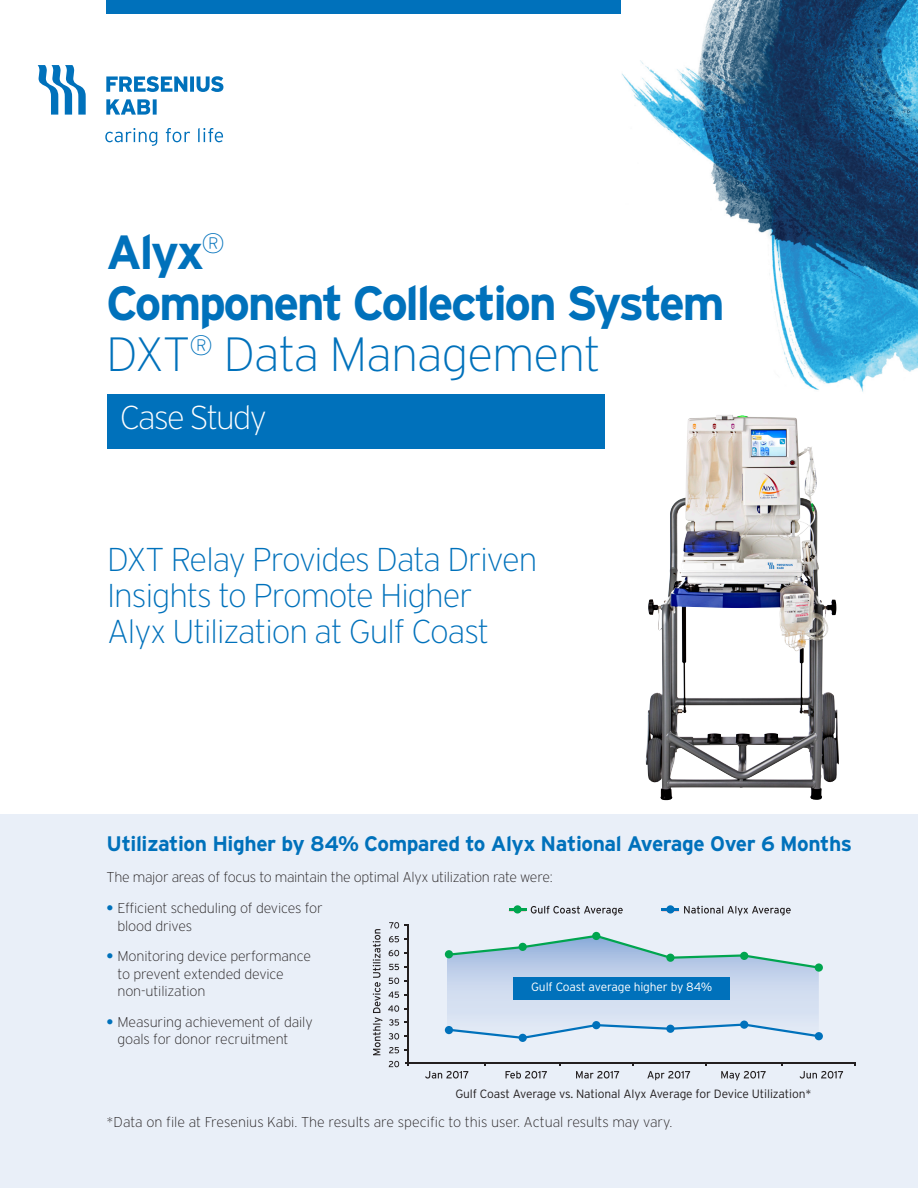
<style>
.page{position:relative;width:918px;height:1188px;background:#fff}
.page>*{position:absolute;margin:0;border:0;box-sizing:border-box;transform-origin:0 0}
.Product_Title_Front{font:700 48px/51px "Interstate";letter-spacing:-.05em;color:#0071bb}
.t1{font:200 33px/36px "Interstate";letter-spacing:-.03em;color:#0071bb}
.t2{font:200 33px "Interstate";letter-spacing:-.06em;color:#fff}
.t3{font:700 21px "Interstate";letter-spacing:-.02em;color:#0071bb}
.t4{font:200 14.25px/17.2px "Interstate";letter-spacing:-.01em;color:#231f20}
.t5{font:300 12px "Interstate";letter-spacing:-.01em;color:#231f20}
.t6{font:300 12px "Interstate";letter-spacing:-.01em;color:#fff}
.s1{font-weight:200}
.s2{font-weight:700;color:#0071bb}
</style>
<div class="page">
<svg style="left:38px;top:65px;width:48px;height:50px"></svg>
<svg style="left:106px;top:99px;width:51px;height:16px"></svg>
<svg style="left:106px;top:76px;width:117px;height:16px"></svg>
<svg style="left:105px;top:128px;width:118px;height:18px"></svg>
<div style="left:106px;top:0;width:516px;height:14px;background:#0071bb"></div>
<img style="left:622px;top:0;width:296px;height:392px">
<div style="left:0;top:814px;width:918px;height:374px;background:#e9eff8"></div>
<div style="left:107px;top:394px;width:498px;height:54px;background:#0071bb"></div>
<hr style="left:407px;top:925px;width:1px;height:141px;background:#231f20">
<hr style="left:405px;top:1062px;width:451px;height:1px;background:#231f20">
<svg style="left:425px;top:1071px;width:43px;height:8px"></svg>
<svg style="left:389px;top:922px;width:10px;height:7px"></svg>
<svg style="left:389px;top:936px;width:10px;height:6px"></svg>
<svg style="left:389px;top:950px;width:10px;height:6px"></svg>
<svg style="left:389px;top:964px;width:10px;height:6px"></svg>
<svg style="left:389px;top:978px;width:10px;height:6px"></svg>
<svg style="left:389px;top:992px;width:10px;height:6px"></svg>
<svg style="left:388px;top:1005px;width:11px;height:7px"></svg>
<svg style="left:389px;top:1019px;width:10px;height:7px"></svg>
<svg style="left:389px;top:1033px;width:10px;height:7px"></svg>
<svg style="left:389px;top:1047px;width:10px;height:6px"></svg>
<svg style="left:389px;top:1061px;width:10px;height:6px"></svg>
<svg style="left:506px;top:1071px;width:41px;height:8px"></svg>
<svg style="left:531px;top:906px;width:92px;height:9px"></svg>
<svg style="left:684px;top:906px;width:107px;height:9px"></svg>
<svg style="left:373px;top:929px;width:9px;height:126px"></svg>
<svg style="left:576px;top:1071px;width:43px;height:8px"></svg>
<svg style="left:647px;top:1071px;width:43px;height:9px"></svg>
<svg style="left:721px;top:1071px;width:45px;height:9px"></svg>
<svg style="left:800px;top:1071px;width:43px;height:8px"></svg>
<svg style="left:446px;top:935px;width:373px;height:104px"></svg>
<div style="left:445px;top:950px;width:8px;height:8px;background:#00a54f;border-radius:50%"></div>
<div style="left:519px;top:943px;width:8px;height:8px;background:#00a54f;border-radius:50%"></div>
<svg style="left:513px;top:905px;width:9px;height:9px"></svg>
<div style="left:592px;top:932px;width:8px;height:8px;background:#00a54f;border-radius:50%"></div>
<div style="left:740px;top:952px;width:8px;height:8px;background:#00a54f;border-radius:50%"></div>
<div style="left:815px;top:963px;width:8px;height:9px;background:#00a54f;border-radius:50%"></div>
<div style="left:666px;top:954px;width:9px;height:8px;background:#00a54f;border-radius:50%"></div>
<div style="left:445px;top:1026px;width:8px;height:8px;background:#0071bb;border-radius:50%"></div>
<div style="left:519px;top:1034px;width:8px;height:8px;background:#0071bb;border-radius:50%"></div>
<div style="left:592px;top:1021px;width:8px;height:8px;background:#0071bb;border-radius:50%"></div>
<svg style="left:666px;top:905px;width:9px;height:9px"></svg>
<div style="left:740px;top:1021px;width:8px;height:8px;background:#0071bb;border-radius:50%"></div>
<div style="left:815px;top:1032px;width:8px;height:8px;background:#0071bb;border-radius:50%"></div>
<div style="left:666px;top:1025px;width:9px;height:8px;background:#0071bb;border-radius:50%"></div>
<hr style="left:509px;top:908px;width:17px;height:3px;background:#00a54f">
<hr style="left:662px;top:908px;width:17px;height:3px;background:#0071bb">
<div style="left:514px;top:977px;width:216px;height:22px;background:#0071bb"></div>
<img style="left:646px;top:415px;width:176px;height:385px">
<p class="Product_Title_Front" style="left:106px;top:226px;width:620px">Alyx<sup>®<br></sup>Component Collection System<br><span class="s1">DXT</span><sup>®</sup> <span class="s1">Data Management</span></p>
<p class="t2" style="left:120px;top:399px;width:148px">Case Study</p>
<p class="t1" style="left:107px;top:541px;width:432px">DXT Relay Provides Data Driven<br>Insights to Promote Higher<br>Alyx Utilization at Gulf Coast</p>
<p class="t3" style="left:107px;top:832px;width:747px">Utilization Higher by 84% Compared to Alyx National Average Over 6 Months</p>
<p class="t4" style="left:107px;top:868px;width:448px">The major areas of focus to maintain the optimal Alyx utilization rate were:</p>
<p class="t4" style="left:117px;top:900px;width:207px;text-indent:-11px"><span class="s2">•</span> Efficient scheduling of devices for blood drives</p>
<p class="t4" style="left:117px;top:948px;width:195px;text-indent:-11px"><span class="s2">•</span> Monitoring device performance to prevent extended device non-utilization</p>
<p class="t4" style="left:117px;top:1013px;width:197px;text-indent:-11px"><span class="s2">•</span> Measuring achievement of daily goals for donor recruitment</p>
<p class="t6" style="left:531px;top:980px;width:183px">Gulf Coast average higher by 84%</p>
<p class="t5" style="left:455px;top:1087px;width:358px">Gulf Coast Average vs. National Alyx Average for Device Utilization*</p>
<p class="t4" style="left:107px;top:1113px;width:567px">*Data on file at Fresenius Kabi. The results are specific to this user. Actual results may vary.</p>
</div>
